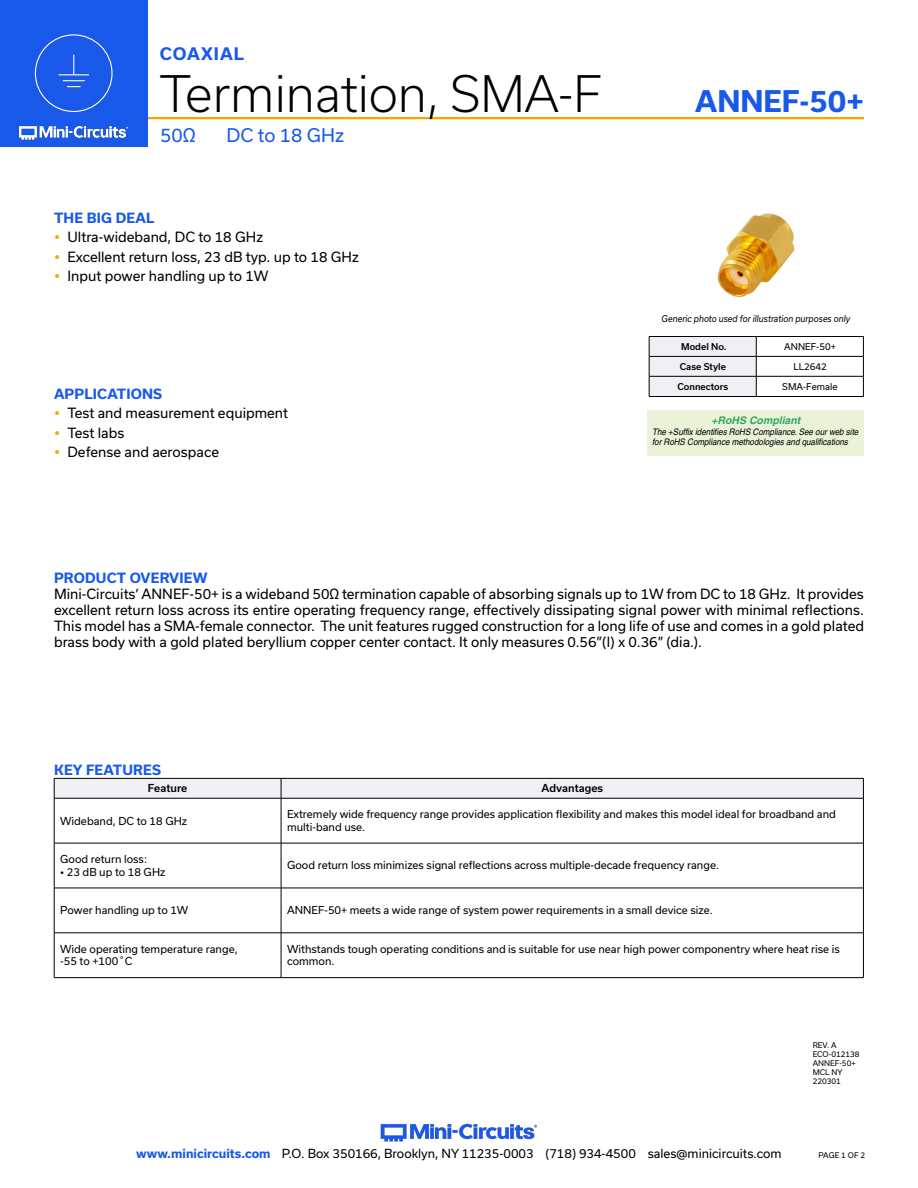
<style>
.page{position:relative;width:918px;height:1188px;background:#fff}
.page>*{position:absolute;margin:0;border:0;box-sizing:border-box;transform-origin:0 0}
.t1{font:300 48px "Usual";color:#000}
.t2{font:700 28.5px "Usual";color:#1859ea}
.Frequency{font:18px "Usual";color:#1859ea}
.t3{font:700 16.5px "Usual";letter-spacing:.065em;color:#1859ea}
.Regular_Copy{font:13.5px/16.2px "Usual";color:#000;text-align:justify}
.Blue_Headers{font:700 13.5px "Usual";letter-spacing:.015em;color:#1859ea}
.t4{font:12px "Usual";color:#000}
.Table_Body_Left_Just{font:10.5px/12.6px "Usual";color:#000}
.Table_Header_Center{font:500 10.5px "Usual";color:#000}
.t5{font:italic 700 10.5px "Helvetica";color:rgb(0 148 68/.8)}
.t6{font:italic 9px/10.8px "Helvetica";letter-spacing:-.005em;color:#000;scale:.9 1}
.Generic_photo_text{font:italic 9px "Usual";color:#000;scale:.9 1}
.Table_Header_Center-2{font:500 9px "Usual";color:#000}
.Table_Body_Center{font:9px "Usual";color:#000}
.Revision{font:7.5px "Usual";color:#000}
.s1{font-weight:700;color:#1859ea}
</style>
<div class="page">
<hr style="left:917px;top:0;width:1px;height:147px;background:#1859ea">
<hr style="left:131px;top:117px;width:733px;height:2px;background:#ffa300">
<div style="left:0;top:0;width:147px;height:147px;background:#1859ea"></div>
<img style="left:18px;top:125px;width:111px;height:15px">
<div style="left:35px;top:34px;width:78px;height:78px;border:1px solid #fff;border-radius:50%"></div>
<hr style="left:59px;top:74px;width:30px;height:1px;background:#fff">
<svg style="left:63px;top:55px;width:22px;height:32px"></svg>
<img style="left:380px;top:1123px;width:158px;height:19px">
<svg style="left:54px;top:778px;width:810px;height:20px"></svg>
<hr style="left:54px;top:798px;width:227px;height:1px;background:#000">
<hr style="left:54px;top:798px;width:1px;height:45px;background:#000">
<hr style="left:281px;top:798px;width:583px;height:1px;background:#000">
<hr style="left:281px;top:798px;width:1px;height:45px;background:#000">
<hr style="left:863px;top:798px;width:1px;height:45px;background:#000">
<hr style="left:54px;top:843px;width:227px;height:1px;background:#000">
<hr style="left:54px;top:843px;width:1px;height:45px;background:#000">
<hr style="left:281px;top:843px;width:583px;height:1px;background:#000">
<hr style="left:281px;top:843px;width:1px;height:45px;background:#000">
<hr style="left:863px;top:843px;width:1px;height:45px;background:#000">
<hr style="left:54px;top:888px;width:227px;height:1px;background:#000">
<hr style="left:54px;top:888px;width:1px;height:45px;background:#000">
<hr style="left:281px;top:888px;width:583px;height:1px;background:#000">
<hr style="left:281px;top:888px;width:1px;height:45px;background:#000">
<hr style="left:863px;top:888px;width:1px;height:45px;background:#000">
<hr style="left:54px;top:933px;width:227px;height:1px;background:#000">
<hr style="left:54px;top:933px;width:1px;height:44px;background:#000">
<hr style="left:281px;top:933px;width:583px;height:1px;background:#000">
<hr style="left:281px;top:933px;width:1px;height:44px;background:#000">
<hr style="left:863px;top:933px;width:1px;height:44px;background:#000">
<hr style="left:54px;top:977px;width:227px;height:1px;background:#000">
<hr style="left:281px;top:977px;width:583px;height:1px;background:#000">
<img style="left:717px;top:213px;width:78px;height:84px">
<div style="left:648px;top:410px;width:216px;height:45px;background:#eaf2d8"></div>
<hr style="left:649px;top:396px;width:107px;height:1px;background:#000">
<hr style="left:756px;top:336px;width:108px;height:1px;background:#000">
<hr style="left:756px;top:356px;width:108px;height:1px;background:#000">
<hr style="left:756px;top:376px;width:108px;height:1px;background:#000">
<svg style="left:649px;top:336px;width:108px;height:60px"></svg>
<svg style="left:863px;top:337px;width:1px;height:59px"></svg>
<hr style="left:756px;top:396px;width:108px;height:1px;background:#000">
<p class="t3" style="left:160px;top:45px;width:86px">COAXIAL</p>
<h1 class="t1" style="left:160px;top:67px;width:443px">Termination, SMA-F</h1>
<p class="Frequency" style="left:160px;top:125px;width:37px">50Ω</p>
<p class="Frequency" style="left:227px;top:125px;width:119px">DC to 18 GHz</p>
<p class="Blue_Headers" style="left:54px;top:210px;width:102px">THE BIG DEAL</p>
<p class="Regular_Copy" style="left:68px;top:229px;width:197px">Ultra-wideband, DC to 18 GHz</p>
<p class="Regular_Copy" style="left:68px;top:248px;width:293px">Excellent return loss, 23 dB typ. up to 18 GHz</p>
<p class="Regular_Copy" style="left:68px;top:268px;width:203px">Input power handling up to 1W</p>
<p class="Blue_Headers" style="left:54px;top:386px;width:110px">APPLICATIONS</p>
<p class="Regular_Copy" style="left:68px;top:405px;width:222px">Test and measurement equipment</p>
<p class="Regular_Copy" style="left:68px;top:425px;width:58px">Test labs</p>
<p class="Regular_Copy" style="left:68px;top:444px;width:153px">Defense and aerospace</p>
<h2 class="t2" style="left:695px;top:85px;width:170px">ANNEF-50+</h2>
<p class="Generic_photo_text" style="left:662px;top:313px;width:211px">Generic photo used for illustration purposes only</p>
<p class="Table_Header_Center-2" style="left:681px;top:341px;width:47px">Model No.</p>
<p class="Table_Body_Center" style="left:784px;top:341px;width:53px">ANNEF-50+</p>
<p class="Table_Header_Center-2" style="left:680px;top:361px;width:48px">Case Style</p>
<p class="Table_Body_Center" style="left:794px;top:361px;width:35px">LL2642</p>
<p class="Table_Header_Center-2" style="left:677px;top:381px;width:52px">Connectors</p>
<p class="Table_Body_Center" style="left:782px;top:381px;width:57px">SMA-Female</p>
<p class="t5" style="left:711px;top:413px;width:90px">+RoHS Compliant</p>
<p class="t6" style="left:652px;top:426px;width:231px">The +Suffix identifies RoHS Compliance. See our web site for RoHS Compliance methodologies and qualifications</p>
<p class="Blue_Headers" style="left:54px;top:570px;width:155px">PRODUCT OVERVIEW</p>
<p class="Regular_Copy" style="left:54px;top:586px;width:812px">Mini-Circuits’ ANNEF-50+ is a wideband 50Ω termination capable of absorbing signals up to 1W from DC to 18 GHz. It provides excellent return loss across its entire operating frequency range, effectively dissipating signal power with minimal reflections.<br>This model has a SMA-female connector. The unit features rugged construction for a long life of use and comes in a gold plated brass body with a gold plated beryllium copper center contact. It only measures 0.56”(l) x 0.36” (dia.).</p>
<p class="Blue_Headers" style="left:54px;top:762px;width:108px">KEY FEATURES</p>
<p class="Table_Header_Center" style="left:148px;top:782px;width:41px">Feature</p>
<p class="Table_Header_Center" style="left:541px;top:782px;width:63px">Advantages</p>
<p class="Table_Body_Left_Just" style="left:60px;top:814px;width:128px">Wideband, DC to 18 GHz</p>
<p class="Table_Body_Left_Just" style="left:287px;top:808px;width:550px">Extremely wide frequency range provides application flexibility and makes this model ideal for broadband and multi-band use.</p>
<p class="Table_Body_Left_Just" style="left:60px;top:853px;width:88px">Good return loss:</p>
<p class="Table_Body_Left_Just" style="left:60px;top:866px;width:107px">• 23 dB up to 18 GHz</p>
<p class="Table_Body_Left_Just" style="left:287px;top:859px;width:433px">Good return loss minimizes signal reflections across multiple-decade frequency range.</p>
<p class="Table_Body_Left_Just" style="left:60px;top:904px;width:130px">Power handling up to 1W</p>
<p class="Table_Body_Left_Just" style="left:287px;top:904px;width:427px">ANNEF-50+ meets a wide range of system power requirements in a small device size.</p>
<p class="Table_Body_Left_Just" style="left:60px;top:943px;width:179px">Wide operating temperature range,</p>
<p class="Table_Body_Left_Just" style="left:60px;top:955px;width:74px">-55 to +100˚C</p>
<p class="Table_Body_Left_Just" style="left:287px;top:943px;width:554px">Withstands tough operating conditions and is suitable for use near high power componentry where heat rise is common.</p>
<p class="Revision" style="left:813px;top:1041px;width:25px">REV. A</p>
<p class="Revision" style="left:813px;top:1050px;width:48px">ECO-012138</p>
<p class="Revision" style="left:813px;top:1059px;width:45px">ANNEF-50+</p>
<p class="Revision" style="left:813px;top:1068px;width:31px">MCL NY</p>
<p class="Revision" style="left:813px;top:1077px;width:30px">220301</p>
<p class="t4" style="left:136px;top:1146px;width:647px"><span class="s1">www.minicircuits.com</span> P.O. Box 350166, Brooklyn, NY 11235-0003 (718) 934-4500 sales@minicircuits.com</p>
<p class="Revision" style="left:819px;top:1151px;width:48px">PAGE 1 OF 2</p>
</div>
